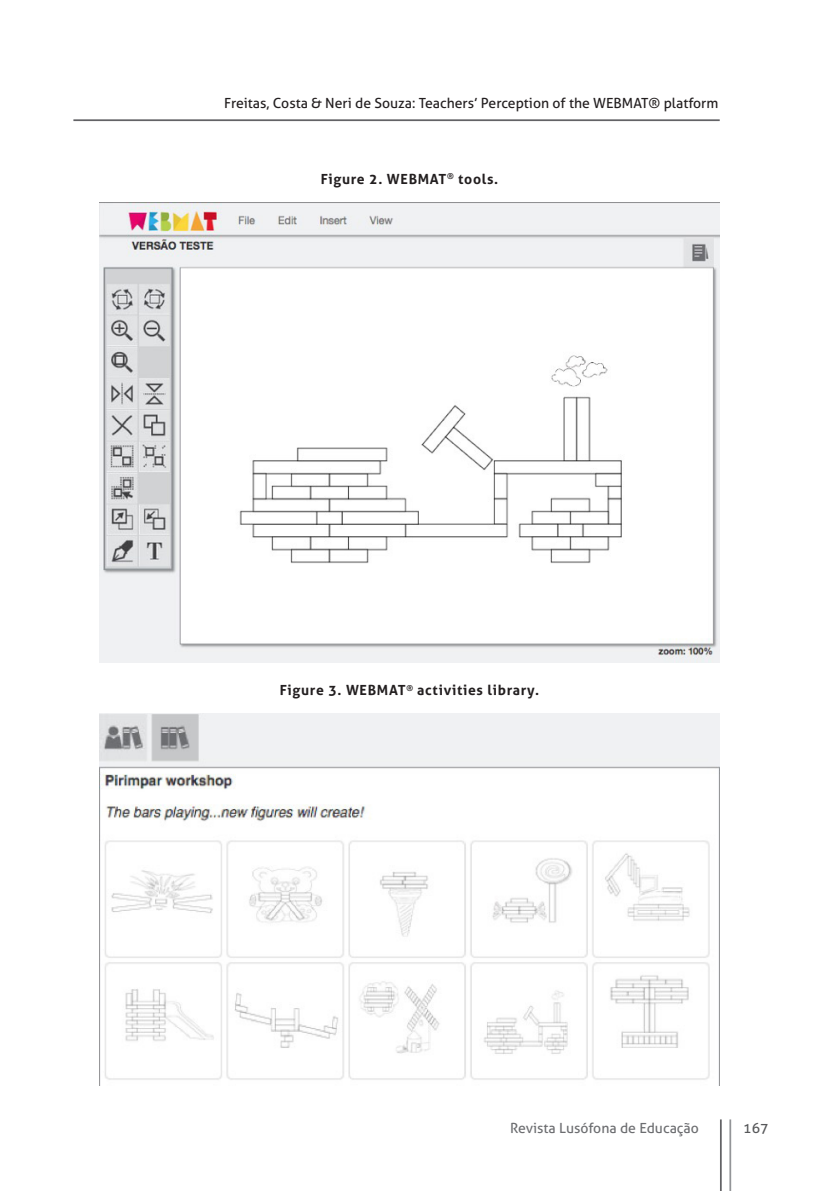
<style>
.page{position:relative;width:819px;height:1191px;background:#fff}
.page>*{position:absolute;margin:0;border:0;box-sizing:border-box;transform-origin:0 0}
.t1{font:14px "Aller";color:#231f20}
.tit_quadro{font:700 14px "Aller";letter-spacing:.05em;color:#231f20}
.t2{font:14px "Aller";color:#6c6d70}
.t3{font:14px "Aller";color:#57585a}
</style>
<div class="page">
<hr style="left:729px;top:1119px;width:2px;height:72px;background:#939598">
<hr style="left:720px;top:1119px;width:1px;height:72px;background:#636366">
<hr style="left:73px;top:119px;width:646px;height:2px;background:#636366">
<img style="left:100px;top:203px;width:619px;height:460px">
<img style="left:99px;top:714px;width:620px;height:371px">
<p class="t1" style="left:224px;top:94px;width:495px">Freitas, Costa &amp; Neri de Souza: Teachers’ Perception of the WEBMAT® platform</p>
<p class="tit_quadro" style="left:320px;top:170px;width:179px">Figure 2. WEBMAT<sup>®</sup> tools.</p>
<p class="tit_quadro" style="left:280px;top:681px;width:261px">Figure 3. WEBMAT<sup>®</sup> activities library.</p>
<p class="t2" style="left:510px;top:1119px;width:190px">Revista Lusófona de Educação</p>
<p class="t3" style="left:743px;top:1120px;width:27px">167</p>
</div>
